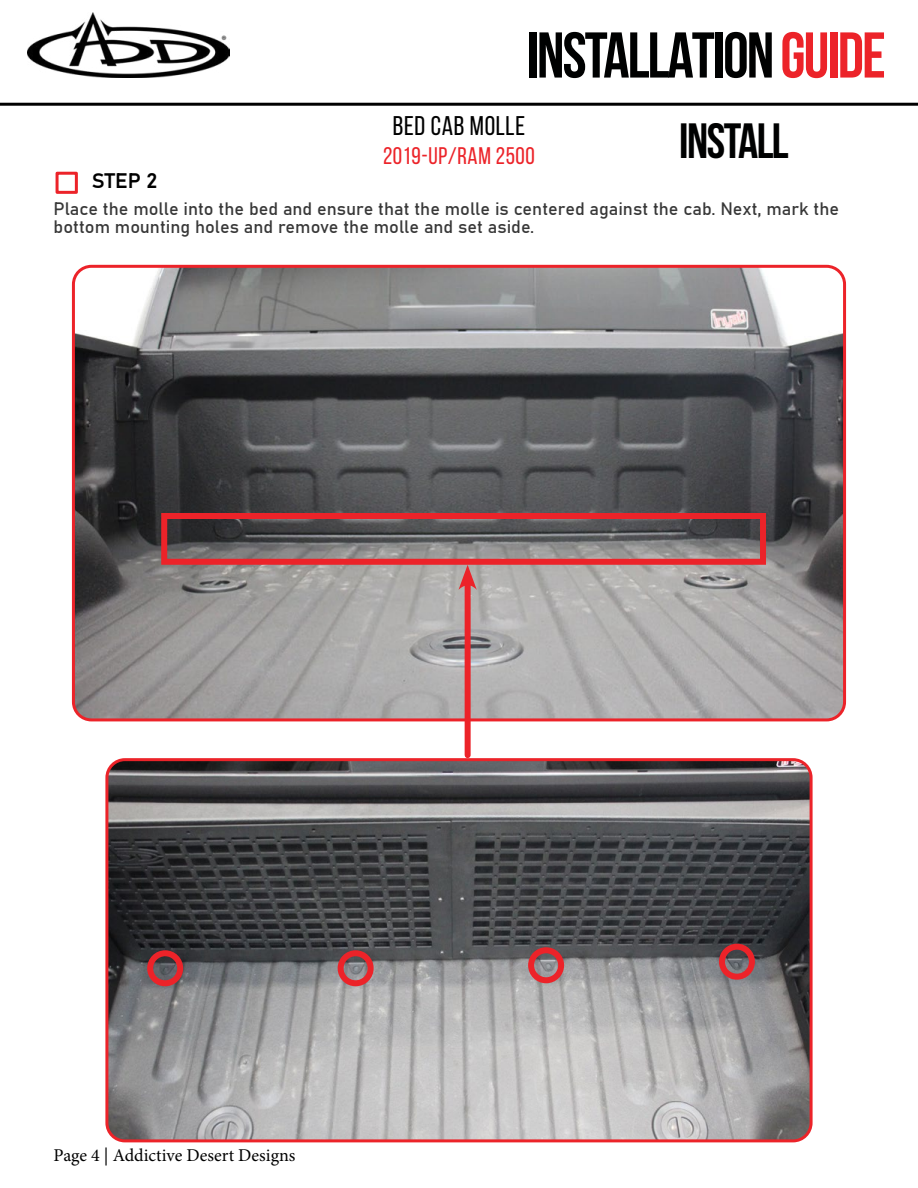
<style>
.page{position:relative;width:918px;height:1188px;background:#fff}
.page>*{position:absolute;margin:0;border:0;box-sizing:border-box;transform-origin:0 0}
.t1{font:700 64.5px "Bebas Neue";letter-spacing:-.03em;color:#000101}
.t2{font:700 49.5px "Bebas Neue";letter-spacing:-.03em;color:#000101}
.t3{font:27px "Bebas Neue";letter-spacing:.025em;color:#000}
.t4{font:24px "Bebas Neue";letter-spacing:.025em;color:#ec2329}
.t5{font:21px "Bahnschrift";color:#000}
.t6{font:18px/18px "Bahnschrift";color:#383838}
.t7{font:18px "Minion Pro";color:#000}
.s1{color:#ec2329}
</style>
<div class="page">
<hr style="left:0;top:103px;width:918px;height:3px;background:#000">
<img style="left:27px;top:12px;width:203px;height:65px">
<div style="left:56px;top:172px;width:22px;height:22px;border:3px solid #ec2329"></div>
<img style="left:73px;top:266px;width:772px;height:454px">
<div style="left:72px;top:265px;width:774px;height:456px;border:3px solid #ec2329;border-radius:18px"></div>
<img style="left:109px;top:762px;width:700px;height:379px">
<div style="left:105px;top:758px;width:708px;height:384px;border:3px solid #ec2329;border-radius:18px"></div>
<div style="left:147px;top:950px;width:36px;height:36px;border:6px solid #ec2329;border-radius:50%"></div>
<div style="left:338px;top:950px;width:36px;height:36px;border:6px solid #ec2329;border-radius:50%"></div>
<div style="left:528px;top:947px;width:36px;height:36px;border:6px solid #ec2329;border-radius:50%"></div>
<div style="left:719px;top:944px;width:36px;height:36px;border:6px solid #ec2329;border-radius:50%"></div>
<div style="left:161px;top:513px;width:605px;height:52px;border:6px solid #ec2329"></div>
<div style="left:465px;top:580px;width:6px;height:175px;background:#ec2329"></div>
<svg style="left:458px;top:565px;width:19px;height:25px"></svg>
<h1 class="t1" style="left:527px;top:20px;width:361px">INSTALLATION<span class="s1">guide</span></h1>
<h3 class="t3" style="left:393px;top:111px;width:134px">BED CAB MOLLE</h3>
<h3 class="t4" style="left:383px;top:143px;width:153px">2019-UP/RAM 2500</h3>
<h2 class="t2" style="left:679px;top:114px;width:111px">INSTALL</h2>
<p class="t5" style="left:92px;top:165px;width:67px">STEP 2</p>
<p class="t6" style="left:54px;top:199px;width:787px">Place the molle into the bed and ensure that the molle is centered against the cab. Next, mark the bottom mounting holes and remove the molle and set aside.</p>
<p class="t7" style="left:54px;top:1143px;width:243px">Page 4 | Addictive Desert Designs</p>
</div>
